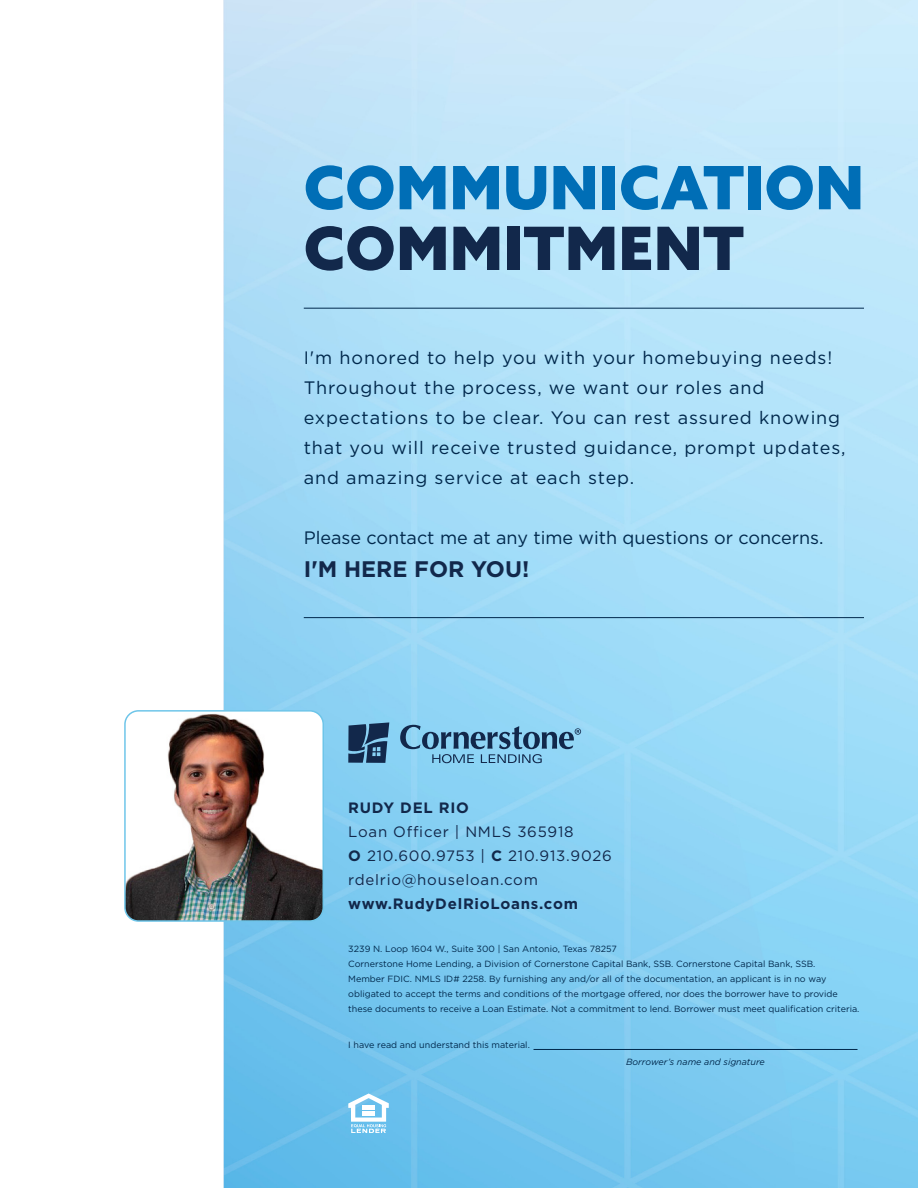
<style>
.page{position:relative;width:918px;height:1188px;background:#fff}
.page>*{position:absolute;margin:0;border:0;box-sizing:border-box;transform-origin:0 0}
.t1{font:900 59.85px "Azo Sans";letter-spacing:.015em;color:#006eb6}
.t2{font:900 59.85px "Azo Sans";letter-spacing:.015em;color:#12284b}
.t3{font:700 22.5px "Gotham";color:#12284b}
.t4{font:18px/30px "Gotham";letter-spacing:.05em;color:#00284c}
.t5{font:18px "Gotham";color:#00284c}
.t6{font:15px "Gotham";letter-spacing:.05em;color:#12284b}
.t7{font:700 15px "Gotham";letter-spacing:.05em;color:#12284b}
.t8{font:9px/15px "Gotham";color:#00284c}
.t9{font:italic 9px "Gotham";color:#00284c}
.s1{font-weight:700}
</style>
<div class="page">
<img style="left:129px;top:0;width:789px;height:1188px">
<hr style="left:304px;top:308px;width:560px;height:1px;background:#00284c">
<hr style="left:304px;top:617px;width:560px;height:1px;background:#00284c">
<hr style="left:534px;top:1049px;width:324px;height:1px;background:#00284c">
<img style="left:127px;top:714px;width:196px;height:207px">
<div style="left:124px;top:710px;width:200px;height:212px;border:2px solid #6ec5e9;border-radius:14px"></div>
<svg style="left:348px;top:722px;width:41px;height:41px;background:#305376"></svg>
<svg style="left:400px;top:725px;width:181px;height:38px;background:#6da6c7"></svg>
<svg style="left:348px;top:1093px;width:41px;height:40px"></svg>
<p class="t1" style="left:304px;top:148px;width:562px">COMMUNICATION</p>
<p class="t2" style="left:304px;top:208px;width:442px">COMMITMENT</p>
<p class="t4" style="left:304px;top:342px;width:543px">I'm honored to help you with your homebuying needs!<br>Throughout the process, we want our roles and expectations to be clear. You can rest assured knowing that you will receive trusted guidance, prompt updates, and amazing service at each step.</p>
<p class="t5" style="left:304px;top:526px;width:521px">Please contact me at any time with questions or concerns.</p>
<p class="t3" style="left:304px;top:554px;width:227px">I'M HERE FOR YOU!</p>
<p class="t7" style="left:348px;top:797px;width:122px">RUDY DEL RIO</p>
<p class="t6" style="left:348px;top:822px;width:227px">Loan Officer | NMLS 365918</p>
<p class="t6" style="left:348px;top:846px;width:265px"><span class="s1">O</span> 210.600.9753 | <span class="s1">C</span> 210.913.9026</p>
<p class="t6" style="left:348px;top:870px;width:191px">rdelrio@houseloan.com</p>
<p class="t7" style="left:348px;top:893px;width:231px">www.RudyDelRioLoans.com</p>
<p class="t8" style="left:348px;top:941px;width:270px">3239 N. Loop 1604 W., Suite 300 | San Antonio, Texas 78257</p>
<p class="t8" style="left:348px;top:956px;width:469px">Cornerstone Home Lending, a Division of Cornerstone Capital Bank, SSB. Cornerstone Capital Bank, SSB.</p>
<p class="t8" style="left:348px;top:971px;width:513px">Member FDIC. NMLS ID# 2258. By furnishing any and/or all of the documentation, an applicant is in no way obligated to accept the terms and conditions of the mortgage offered, nor does the borrower have to provide these documents to receive a Loan Estimate. Not a commitment to lend. Borrower must meet qualification criteria.</p>
<p class="t8" style="left:348px;top:1037px;width:183px">I have read and understand this material.</p>
<p class="t9" style="left:626px;top:1056px;width:140px">Borrower’s name and signature</p>
</div>
